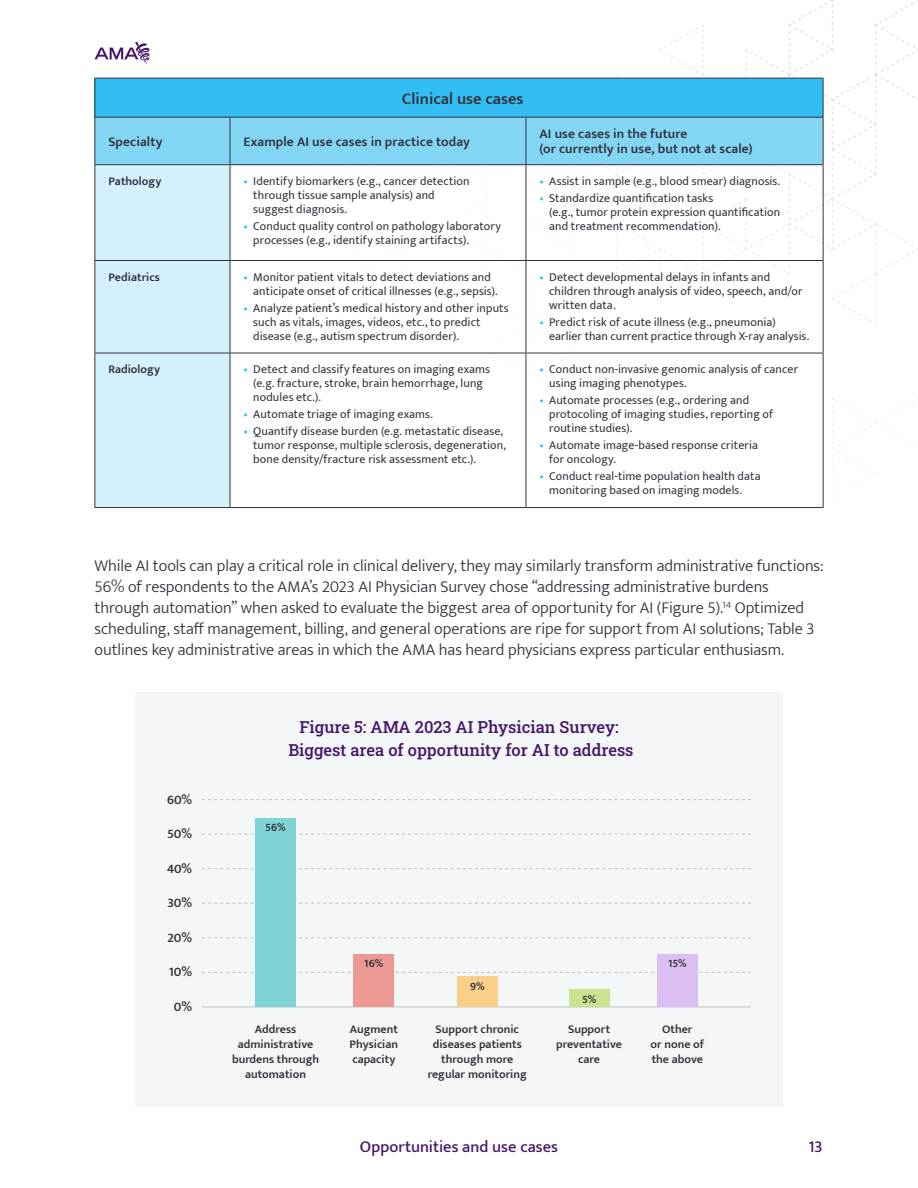
<style>
.page{position:relative;width:918px;height:1188px;background:#fff}
.page>*{position:absolute;margin:0;border:0;box-sizing:border-box;transform-origin:0 0}
.Content_Header{font:300 16.5px/21px "Mukta";letter-spacing:-.005em;color:#32323c}
.Content_Body{font:500 16.5px/22.5px "Roboto Slab";color:#46166b;text-align:center}
.t1{font:500 16.5px "Mukta";color:#46166b}
.Content_Body-2{font:600 16.5px "Mukta";color:#32323c}
.Content_Body-3{font:600 13.5px/15px "Mukta";letter-spacing:.01em;color:#32323c}
.t2{font:600 13.2px "Mukta";color:#32323c}
.t3{font:12px/13.8px "Mukta";letter-spacing:.01em;color:#32323c}
.t4{font:600 12px/15px "Mukta Mahee";color:#32323c;text-align:center}
.t5{font:600 12px "Mukta";color:#32323c}
.s1{color:#32bef2}
</style>
<div class="page">
<svg style="left:95px;top:0;width:823px;height:499px"></svg>
<div style="left:95px;top:165px;width:135px;height:342px;background:#d5f1fc"></div>
<hr style="left:823px;top:118px;width:1px;height:46px;background:#32323c">
<hr style="left:526px;top:164px;width:298px;height:1px;background:#32323c">
<hr style="left:94px;top:78px;width:136px;height:1px;background:#32323c">
<hr style="left:94px;top:79px;width:1px;height:38px;background:#32323c">
<hr style="left:230px;top:78px;width:296px;height:1px;background:#32323c">
<hr style="left:526px;top:78px;width:298px;height:1px;background:#32323c">
<hr style="left:823px;top:79px;width:1px;height:38px;background:#32323c">
<hr style="left:94px;top:117px;width:136px;height:1px;background:#32323c">
<hr style="left:230px;top:117px;width:296px;height:1px;background:#32323c">
<hr style="left:526px;top:117px;width:298px;height:1px;background:#32323c">
<hr style="left:94px;top:118px;width:1px;height:46px;background:#32323c">
<hr style="left:230px;top:118px;width:1px;height:46px;background:#32323c">
<hr style="left:526px;top:118px;width:1px;height:46px;background:#32323c">
<hr style="left:94px;top:164px;width:136px;height:1px;background:#32323c">
<hr style="left:230px;top:164px;width:296px;height:1px;background:#32323c">
<hr style="left:94px;top:165px;width:1px;height:95px;background:#32323c">
<hr style="left:230px;top:165px;width:1px;height:95px;background:#32323c">
<hr style="left:526px;top:165px;width:1px;height:95px;background:#32323c">
<hr style="left:823px;top:165px;width:1px;height:95px;background:#32323c">
<hr style="left:94px;top:260px;width:136px;height:1px;background:#32323c">
<hr style="left:94px;top:261px;width:1px;height:92px;background:#32323c">
<hr style="left:230px;top:260px;width:296px;height:1px;background:#32323c">
<hr style="left:230px;top:261px;width:1px;height:92px;background:#32323c">
<hr style="left:526px;top:260px;width:298px;height:1px;background:#32323c">
<hr style="left:526px;top:261px;width:1px;height:92px;background:#32323c">
<hr style="left:823px;top:261px;width:1px;height:92px;background:#32323c">
<hr style="left:94px;top:353px;width:136px;height:1px;background:#32323c">
<hr style="left:94px;top:353px;width:1px;height:154px;background:#32323c">
<hr style="left:230px;top:353px;width:296px;height:1px;background:#32323c">
<hr style="left:230px;top:353px;width:1px;height:154px;background:#32323c">
<hr style="left:526px;top:353px;width:298px;height:1px;background:#32323c">
<hr style="left:526px;top:353px;width:1px;height:154px;background:#32323c">
<hr style="left:823px;top:353px;width:1px;height:154px;background:#32323c">
<hr style="left:94px;top:507px;width:136px;height:1px;background:#32323c">
<hr style="left:230px;top:507px;width:296px;height:1px;background:#32323c">
<hr style="left:526px;top:507px;width:298px;height:1px;background:#32323c">
<hr style="left:402px;top:108px;width:122px;height:1px;background:#32bef2">
<div style="left:135px;top:693px;width:648px;height:414px;background:#eff4f6"></div>
<svg style="left:202px;top:799px;width:549px;height:1px"></svg>
<svg style="left:202px;top:834px;width:549px;height:1px"></svg>
<svg style="left:202px;top:868px;width:549px;height:1px"></svg>
<svg style="left:202px;top:903px;width:549px;height:1px"></svg>
<svg style="left:202px;top:937px;width:549px;height:1px"></svg>
<svg style="left:202px;top:972px;width:549px;height:1px"></svg>
<hr style="left:202px;top:1007px;width:549px;height:1px;background:#c2c2c2">
<div style="left:255px;top:818px;width:41px;height:189px;background:#80d3d4"></div>
<div style="left:354px;top:954px;width:40px;height:53px;background:#eb9992"></div>
<div style="left:457px;top:976px;width:41px;height:31px;background:#f9cf8a"></div>
<div style="left:569px;top:989px;width:41px;height:18px;background:#cae390"></div>
<div style="left:657px;top:954px;width:41px;height:53px;background:#dcbff2"></div>
<p class="Content_Body-2" style="left:402px;top:88px;width:123px">Clinical use cases</p>
<p class="Content_Body-3" style="left:108px;top:134px;width:56px">Specialty</p>
<p class="Content_Body-3" style="left:244px;top:134px;width:228px">Example AI use cases in practice today</p>
<p class="Content_Body-3" style="left:539px;top:126px;width:215px">AI use cases in the future<br>(or currently in use, but not at scale)</p>
<p class="t5" style="left:108px;top:174px;width:55px">Pathology</p>
<p class="t3" style="left:253px;top:174px;width:218px;text-indent:-10px"><span class="s1">∙</span> Identify biomarkers (e.g., cancer detection through tissue sample analysis) and suggest diagnosis.</p>
<p class="t3" style="left:253px;top:219px;width:249px;text-indent:-10px"><span class="s1">∙</span> Conduct quality control on pathology laboratory processes (e.g., identify staining artifacts).</p>
<p class="t3" style="left:539px;top:174px;width:242px"><span class="s1">∙</span> Assist in sample (e.g., blood smear) diagnosis.</p>
<p class="t3" style="left:549px;top:191px;width:232px;text-indent:-10px"><span class="s1">∙</span> Standardize quantification tasks<br>(e.g., tumor protein expression quantification and treatment recommendation).</p>
<p class="t5" style="left:108px;top:270px;width:53px">Pediatrics</p>
<p class="t3" style="left:253px;top:270px;width:246px;text-indent:-10px"><span class="s1">∙</span> Monitor patient vitals to detect deviations and anticipate onset of critical illnesses (e.g., sepsis).</p>
<p class="t3" style="left:253px;top:301px;width:257px;text-indent:-10px"><span class="s1">∙</span> Analyze patient’s medical history and other inputs such as vitals, images, videos, etc., to predict disease (e.g., autism spectrum disorder).</p>
<p class="t5" style="left:108px;top:362px;width:53px">Radiology</p>
<p class="t3" style="left:253px;top:362px;width:238px;text-indent:-10px"><span class="s1">∙</span> Detect and classify features on imaging exams (e.g. fracture, stroke, brain hemorrhage, lung nodules etc.).</p>
<p class="t3" style="left:244px;top:407px;width:191px"><span class="s1">∙</span> Automate triage of imaging exams.</p>
<p class="t3" style="left:253px;top:424px;width:254px;text-indent:-10px"><span class="s1">∙</span> Quantify disease burden (e.g. metastatic disease, tumor response, multiple sclerosis, degeneration, bone density/fracture risk assessment etc.).</p>
<p class="t3" style="left:549px;top:270px;width:255px;text-indent:-10px"><span class="s1">∙</span> Detect developmental delays in infants and children through analysis of video, speech, and/or written data.</p>
<p class="t3" style="left:549px;top:315px;width:262px;text-indent:-10px"><span class="s1">∙</span> Predict risk of acute illness (e.g., pneumonia) earlier than current practice through X-ray analysis.</p>
<p class="t3" style="left:549px;top:362px;width:250px;text-indent:-10px"><span class="s1">∙</span> Conduct non-invasive genomic analysis of cancer using imaging phenotypes.</p>
<p class="t3" style="left:549px;top:393px;width:225px;text-indent:-10px"><span class="s1">∙</span> Automate processes (e.g., ordering and protocoling of imaging studies, reporting of routine studies).</p>
<p class="t3" style="left:549px;top:438px;width:210px;text-indent:-10px"><span class="s1">∙</span> Automate image-based response criteria for oncology.</p>
<p class="t3" style="left:549px;top:469px;width:213px;text-indent:-10px"><span class="s1">∙</span> Conduct real-time population health data monitoring based on imaging models.</p>
<p class="Content_Header" style="left:94px;top:555px;width:731px">While AI tools can play a critical role in clinical delivery, they may similarly transform administrative functions:<br>56% of respondents to the AMA’s 2023 AI Physician Survey chose “addressing administrative burdens through automation” when asked to evaluate the biggest area of opportunity for AI (Figure 5).<sup>14</sup> Optimized scheduling, staff management, billing, and general operations are ripe for support from AI solutions; Table 3 outlines key administrative areas in which the AMA has heard physicians express particular enthusiasm.</p>
<p class="t2" style="left:167px;top:791px;width:27px">60%</p>
<p class="t2" style="left:167px;top:826px;width:27px">50%</p>
<p class="t2" style="left:167px;top:860px;width:27px">40%</p>
<p class="t2" style="left:167px;top:895px;width:26px">30%</p>
<p class="t2" style="left:167px;top:929px;width:26px">20%</p>
<p class="t2" style="left:169px;top:964px;width:25px">10%</p>
<p class="t2" style="left:174px;top:998px;width:20px">0%</p>
<p class="Content_Body" style="left:288px;top:716px;width:347px">Figure 5: AMA 2023 AI Physician Survey:<br>Biggest area of opportunity for AI to address</p>
<p class="t4" style="left:265px;top:819px;width:22px">56%</p>
<p class="t4" style="left:364px;top:956px;width:21px">16%</p>
<p class="t4" style="left:470px;top:978px;width:16px">9%</p>
<p class="t4" style="left:582px;top:991px;width:16px">5%</p>
<p class="t4" style="left:668px;top:956px;width:20px">15%</p>
<p class="t4" style="left:232px;top:1021px;width:89px">Address administrative burdens through automation</p>
<p class="t4" style="left:350px;top:1021px;width:50px;text-align:justify">Augment Physician capacity</p>
<p class="t4" style="left:428px;top:1021px;width:100px">Support chronic diseases patients through more regular monitoring</p>
<p class="t4" style="left:556px;top:1021px;width:67px">Support preventative care</p>
<p class="t4" style="left:651px;top:1021px;width:55px">Other<br>or none of the above</p>
<h1 class="t1" style="left:360px;top:1137px;width:200px">Opportunities and use cases</h1>
<h1 class="t1" style="left:808px;top:1137px;width:16px">13</h1>
</div>
